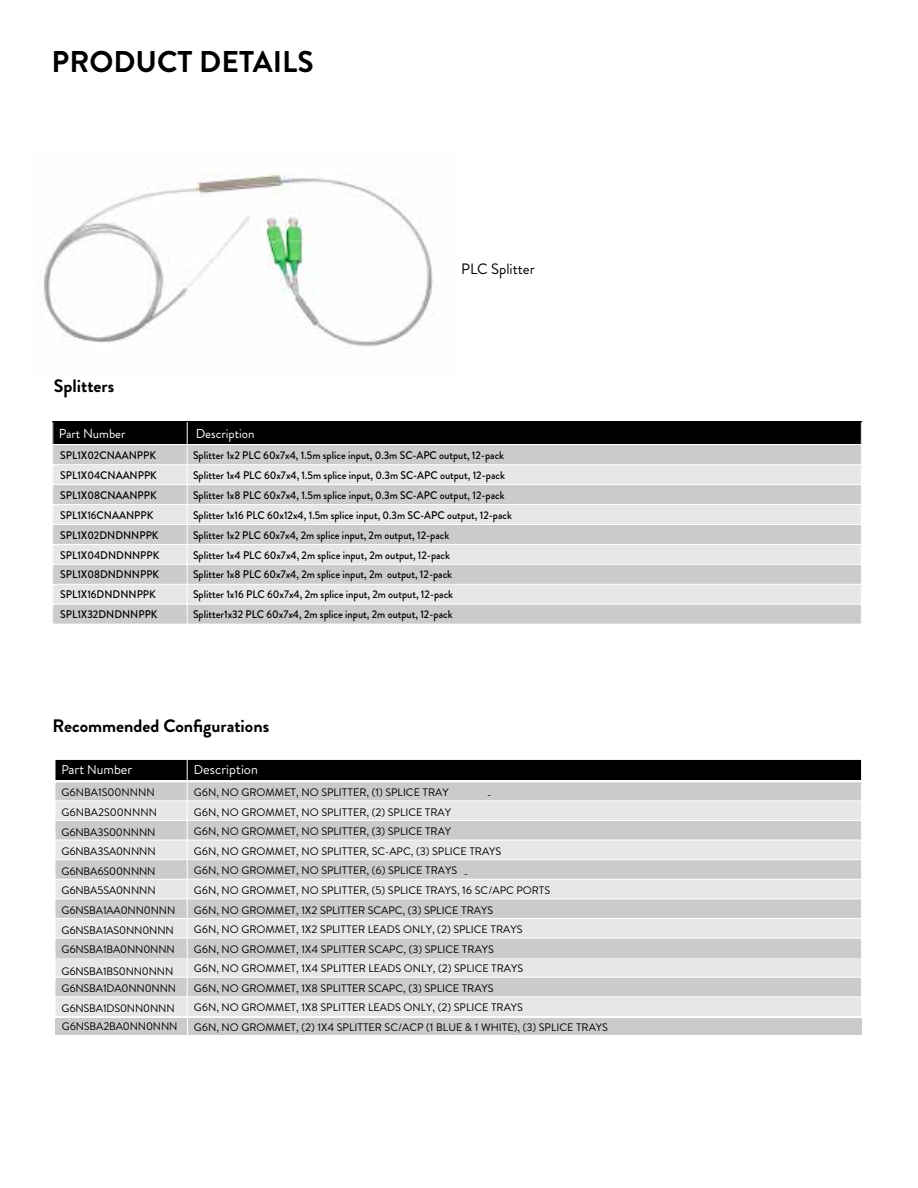
<style>
.page{position:relative;width:918px;height:1188px;background:#fff}
.page>*{position:absolute;margin:0;border:0;box-sizing:border-box;transform-origin:0 0}
.t1{font:700 30px "Brandon Grotesque";color:#000}
.t2{font:700 18px "Brandon Grotesque";color:#000}
.t3{font:15px "Brandon Grotesque";color:#000}
.t4{font:12.9px "Brandon Grotesque";color:#fff}
.t5{font:12.75px "Brandon Text";color:#fff}
.t6{font:500 11.1px "Brandon Grotesque";color:#000;scale:.95 1}
.t7{font:10.95px/19.5px "Brandon Text";color:#000}
</style>
<div class="page">
<div style="left:55px;top:759px;width:132px;height:22px;background:#000"></div>
<div style="left:187px;top:759px;width:675px;height:22px;background:#000"></div>
<div style="left:55px;top:781px;width:132px;height:20px;background:#cbcbca"></div>
<div style="left:187px;top:781px;width:675px;height:20px;background:#cbcbca"></div>
<div style="left:55px;top:801px;width:132px;height:19px;background:#e7e7e7"></div>
<div style="left:187px;top:801px;width:675px;height:19px;background:#e7e7e7"></div>
<div style="left:55px;top:820px;width:132px;height:20px;background:#cbcbca"></div>
<div style="left:187px;top:820px;width:675px;height:20px;background:#cbcbca"></div>
<div style="left:55px;top:840px;width:132px;height:20px;background:#e7e7e7"></div>
<div style="left:187px;top:840px;width:675px;height:20px;background:#e7e7e7"></div>
<div style="left:55px;top:860px;width:132px;height:19px;background:#cbcbca"></div>
<div style="left:187px;top:860px;width:675px;height:19px;background:#cbcbca"></div>
<div style="left:55px;top:879px;width:132px;height:20px;background:#e7e7e7"></div>
<div style="left:187px;top:879px;width:675px;height:20px;background:#e7e7e7"></div>
<div style="left:55px;top:899px;width:132px;height:20px;background:#cbcbca"></div>
<div style="left:187px;top:899px;width:675px;height:20px;background:#cbcbca"></div>
<div style="left:55px;top:919px;width:132px;height:19px;background:#e7e7e7"></div>
<div style="left:187px;top:919px;width:675px;height:19px;background:#e7e7e7"></div>
<div style="left:55px;top:938px;width:132px;height:20px;background:#cbcbca"></div>
<div style="left:187px;top:938px;width:675px;height:20px;background:#cbcbca"></div>
<div style="left:55px;top:958px;width:132px;height:19px;background:#e7e7e7"></div>
<div style="left:187px;top:958px;width:675px;height:19px;background:#e7e7e7"></div>
<div style="left:55px;top:977px;width:132px;height:20px;background:#cbcbca"></div>
<div style="left:187px;top:977px;width:675px;height:20px;background:#cbcbca"></div>
<div style="left:55px;top:997px;width:132px;height:20px;background:#e7e7e7"></div>
<div style="left:187px;top:997px;width:675px;height:20px;background:#e7e7e7"></div>
<hr style="left:187px;top:759px;width:1px;height:258px;background:#fff">
<hr style="left:55px;top:780px;width:807px;height:2px;background:#fff">
<hr style="left:55px;top:800px;width:807px;height:1px;background:#fff">
<hr style="left:55px;top:820px;width:807px;height:1px;background:#fff">
<hr style="left:55px;top:840px;width:807px;height:1px;background:#fff">
<hr style="left:55px;top:859px;width:807px;height:1px;background:#fff">
<hr style="left:55px;top:879px;width:807px;height:1px;background:#fff">
<hr style="left:55px;top:898px;width:807px;height:1px;background:#fff">
<hr style="left:55px;top:918px;width:807px;height:1px;background:#fff">
<hr style="left:55px;top:938px;width:807px;height:1px;background:#fff">
<hr style="left:55px;top:977px;width:807px;height:1px;background:#fff">
<hr style="left:55px;top:996px;width:807px;height:1px;background:#fff">
<hr style="left:55px;top:759px;width:1px;height:258px;background:#fff">
<hr style="left:861px;top:759px;width:1px;height:258px;background:#fff">
<hr style="left:55px;top:759px;width:807px;height:1px;background:#fff">
<hr style="left:55px;top:1016px;width:807px;height:1px;background:#fff">
<div style="left:55px;top:1018px;width:132px;height:17px;background:#cbcbca"></div>
<div style="left:188px;top:1018px;width:674px;height:17px;background:#cbcbca"></div>
<div style="left:53px;top:422px;width:134px;height:22px;background:#000"></div>
<div style="left:187px;top:422px;width:674px;height:22px;background:#000"></div>
<div style="left:53px;top:445px;width:134px;height:20px;background:#cbcbca"></div>
<div style="left:187px;top:445px;width:674px;height:20px;background:#cbcbca"></div>
<div style="left:53px;top:465px;width:134px;height:20px;background:#e8e7e7"></div>
<div style="left:187px;top:465px;width:674px;height:20px;background:#e8e7e7"></div>
<div style="left:53px;top:485px;width:134px;height:20px;background:#cbcbca"></div>
<div style="left:187px;top:485px;width:674px;height:20px;background:#cbcbca"></div>
<div style="left:53px;top:505px;width:134px;height:19px;background:#e8e7e7"></div>
<div style="left:187px;top:505px;width:674px;height:19px;background:#e8e7e7"></div>
<div style="left:53px;top:524px;width:134px;height:20px;background:#cbcbca"></div>
<div style="left:187px;top:524px;width:674px;height:20px;background:#cbcbca"></div>
<div style="left:53px;top:544px;width:134px;height:20px;background:#e8e7e7"></div>
<div style="left:187px;top:544px;width:674px;height:20px;background:#e8e7e7"></div>
<div style="left:53px;top:564px;width:134px;height:20px;background:#cbcbca"></div>
<div style="left:187px;top:564px;width:674px;height:20px;background:#cbcbca"></div>
<div style="left:53px;top:584px;width:134px;height:20px;background:#e8e7e7"></div>
<div style="left:187px;top:584px;width:674px;height:20px;background:#e8e7e7"></div>
<div style="left:53px;top:604px;width:134px;height:20px;background:#cbcbca"></div>
<div style="left:187px;top:604px;width:674px;height:20px;background:#cbcbca"></div>
<hr style="left:187px;top:422px;width:1px;height:203px;background:#fff">
<hr style="left:52px;top:604px;width:810px;height:1px;background:#fff">
<hr style="left:52px;top:584px;width:810px;height:1px;background:#fff">
<hr style="left:52px;top:564px;width:810px;height:1px;background:#fff">
<hr style="left:52px;top:544px;width:810px;height:1px;background:#fff">
<hr style="left:52px;top:524px;width:810px;height:1px;background:#fff">
<hr style="left:52px;top:504px;width:810px;height:1px;background:#fff">
<hr style="left:52px;top:484px;width:810px;height:1px;background:#fff">
<hr style="left:52px;top:464px;width:810px;height:1px;background:#fff">
<img style="left:40px;top:173px;width:393px;height:174px">
<h1 class="t1" style="left:52px;top:41px;width:263px">PRODUCT DETAILS</h1>
<h2 class="t2" style="left:54px;top:373px;width:62px">Splitters</h2>
<h3 class="t3" style="left:461px;top:258px;width:75px">PLC Splitter</h3>
<p class="t4" style="left:59px;top:425px;width:68px">Part Number</p>
<p class="t4" style="left:196px;top:425px;width:60px">Description</p>
<p class="t6" style="left:60px;top:448px;width:102px">SPL1X02CNAANPPK</p>
<p class="t6" style="left:193px;top:448px;width:329px">Splitter 1x2 PLC 60x7x4, 1.5m splice input, 0.3m SC-APC output, 12-pack</p>
<p class="t6" style="left:60px;top:468px;width:103px">SPL1X04CNAANPPK</p>
<p class="t6" style="left:193px;top:468px;width:330px">Splitter 1x4 PLC 60x7x4, 1.5m splice input, 0.3m SC-APC output, 12-pack</p>
<p class="t6" style="left:60px;top:488px;width:103px">SPL1X08CNAANPPK</p>
<p class="t6" style="left:193px;top:488px;width:330px">Splitter 1x8 PLC 60x7x4, 1.5m splice input, 0.3m SC-APC output, 12-pack</p>
<p class="t6" style="left:60px;top:507px;width:100px">SPL1X16CNAANPPK</p>
<p class="t6" style="left:193px;top:507px;width:337px">Splitter 1x16 PLC 60x12x4, 1.5m splice input, 0.3m SC-APC output, 12-pack</p>
<p class="t6" style="left:60px;top:527px;width:105px">SPL1X02DNDNNPPK</p>
<p class="t6" style="left:193px;top:527px;width:271px">Splitter 1x2 PLC 60x7x4, 2m splice input, 2m output, 12-pack</p>
<p class="t6" style="left:60px;top:547px;width:106px">SPL1X04DNDNNPPK</p>
<p class="t6" style="left:193px;top:547px;width:272px">Splitter 1x4 PLC 60x7x4, 2m splice input, 2m output, 12-pack</p>
<p class="t6" style="left:60px;top:567px;width:106px">SPL1X08DNDNNPPK</p>
<p class="t6" style="left:193px;top:567px;width:274px">Splitter 1x8 PLC 60x7x4, 2m splice input, 2m output, 12-pack</p>
<p class="t6" style="left:60px;top:587px;width:102px">SPL1X16DNDNNPPK</p>
<p class="t6" style="left:193px;top:587px;width:275px">Splitter 1x16 PLC 60x7x4, 2m splice input, 2m output, 12-pack</p>
<p class="t6" style="left:60px;top:607px;width:104px">SPL1X32DNDNNPPK</p>
<p class="t6" style="left:193px;top:607px;width:275px">Splitter1x32 PLC 60x7x4, 2m splice input, 2m output, 12-pack</p>
<h2 class="t2" style="left:53px;top:713px;width:218px">Recommended Configurations</h2>
<p class="t5" style="left:62px;top:761px;width:72px">Part Number</p>
<p class="t5" style="left:194px;top:761px;width:66px">Description</p>
<p class="t7" style="left:62px;top:782px;width:95px">G6NBA1S00NNNN</p>
<p class="t7" style="left:487px;top:784px;width:6px">-</p>
<p class="t7" style="left:62px;top:802px;width:97px">G6NBA2S00NNNN<br>G6NBA3S00NNNN<br>G6NBA3SA0NNNN<br>G6NBA6S00NNNN</p>
<p class="t7" style="left:464px;top:863px;width:6px">-</p>
<p class="t7" style="left:62px;top:880px;width:115px">G6NBA5SA0NNNN<br>G6NSBA1AA0NN0NNN<br>G6NSBA1AS0NN0NNN<br>G6NSBA1BA0NN0NNN</p>
<p class="t7" style="left:62px;top:962px;width:116px;line-height:17.9px">G6NSBA1BS0NN0NNN<br>G6NSBA1DA0NN0NNN</p>
<p class="t7" style="left:62px;top:999px;width:118px;line-height:17.4px">G6NSBA1DS0NN0NNN<br>G6NSBA2BA0NN0NNN</p>
<p class="t7" style="left:194px;top:782px;width:416px">G6N, NO GROMMET, NO SPLITTER, (1) SPLICE TRAY<br>G6N, NO GROMMET, NO SPLITTER, (2) SPLICE TRAY<br>G6N, NO GROMMET, NO SPLITTER, (3) SPLICE TRAY<br>G6N, NO GROMMET, NO SPLITTER, SC-APC, (3) SPLICE TRAYS<br>G6N, NO GROMMET, NO SPLITTER, (6) SPLICE TRAYS<br>G6N, NO GROMMET, NO SPLITTER, (5) SPLICE TRAYS, 16 SC/APC PORTS<br>G6N, NO GROMMET, 1X2 SPLITTER SCAPC, (3) SPLICE TRAYS<br>G6N, NO GROMMET, 1X2 SPLITTER LEADS ONLY, (2) SPLICE TRAYS<br>G6N, NO GROMMET, 1X4 SPLITTER SCAPC, (3) SPLICE TRAYS<br>G6N, NO GROMMET, 1X4 SPLITTER LEADS ONLY, (2) SPLICE TRAYS<br>G6N, NO GROMMET, 1X8 SPLITTER SCAPC, (3) SPLICE TRAYS<br>G6N, NO GROMMET, 1X8 SPLITTER LEADS ONLY, (2) SPLICE TRAYS<br>G6N, NO GROMMET, (2) 1X4 SPLITTER SC/ACP (1 BLUE &amp; 1 WHITE), (3) SPLICE TRAYS</p>
</div>
